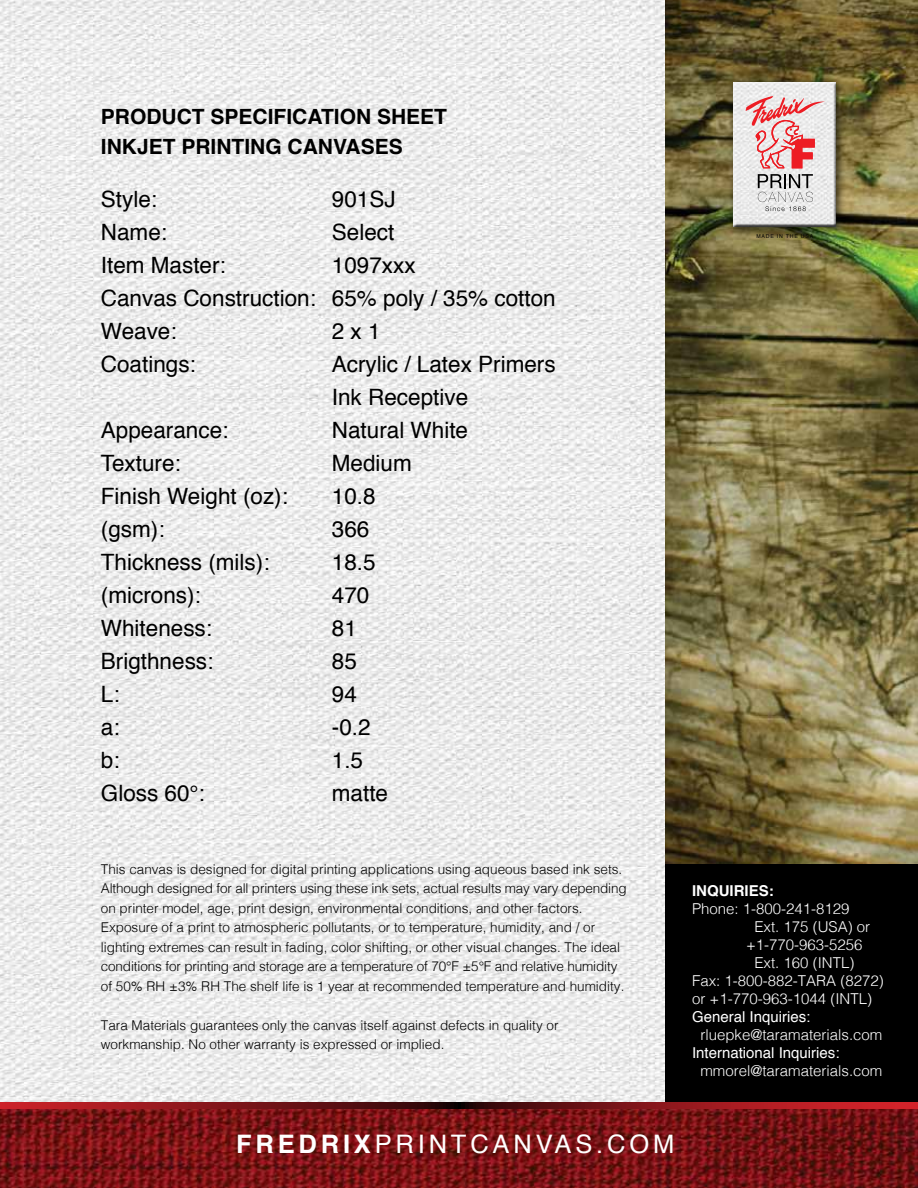
<style>
.page{position:relative;width:918px;height:1188px;background:#fff}
.page>*{position:absolute;margin:0;border:0;box-sizing:border-box;transform-origin:0 0}
.t1{font:25.5px "Helvetica";letter-spacing:.15em;color:#fff}
.t2{font:22.5px/33px "Helvetica";color:#000}
.t3{font:700 21px/30px "Helvetica";color:#000}
.t4{font:300 15px "Helvetica";color:#fff}
.t5{font:15px "Helvetica";color:#fff}
.t6{font:700 15px "Helvetica";color:#fff}
.t7{font:300 13.5px/19.5px "Helvetica";color:#000}
.t8{font:5.25px "Helvetica";letter-spacing:.15em;color:#000}
.s1{font-weight:700}
</style>
<div class="page">
<img style="left:0;top:0;width:666px;height:1102px">
<img style="left:666px;top:0;width:252px;height:864px">
<div style="left:666px;top:864px;width:252px;height:245px;background:#000"></div>
<img style="left:0;top:1109px;width:918px;height:79px">
<svg style="left:0;top:1102px;width:918px;height:7px;background:#84151a"></svg>
<div style="left:728px;top:76px;width:118px;height:161px;background:#000;opacity:.65"></div>
<div style="left:732px;top:82px;width:105px;height:145px;background:#000;opacity:.75"></div>
<svg style="left:746px;top:96px;width:79px;height:72px"></svg>
<svg style="left:758px;top:174px;width:55px;height:37px"></svg>
<h3 class="t3" style="left:101px;top:102px;width:348px">PRODUCT SPECIFICATION SHEET<br>INKJET PRINTING CANVASES</h3>
<h2 class="t2" style="left:101px;top:183px;width:58px">Style:</h2>
<h2 class="t2" style="left:332px;top:183px;width:65px">901SJ</h2>
<h2 class="t2" style="left:101px;top:216px;width:68px">Name:</h2>
<h2 class="t2" style="left:332px;top:216px;width:64px">Select</h2>
<h2 class="t2" style="left:101px;top:249px;width:127px">Item Master:</h2>
<h2 class="t2" style="left:101px;top:249px;width:456px;text-indent:231px">1097xxx<br>Canvas Construction: 65% poly / 35% cotton<br>Weave:</h2>
<h2 class="t2" style="left:332px;top:315px;width:50px">2 x 1</h2>
<h2 class="t2" style="left:101px;top:348px;width:97px">Coatings:</h2>
<h2 class="t2" style="left:332px;top:348px;width:225px">Acrylic / Latex Primers<br>Ink Receptive</h2>
<h2 class="t2" style="left:101px;top:414px;width:129px">Appearance:</h2>
<h2 class="t2" style="left:332px;top:414px;width:138px">Natural White</h2>
<h2 class="t2" style="left:101px;top:447px;width:82px">Texture:</h2>
<h2 class="t2" style="left:332px;top:447px;width:82px">Medium</h2>
<h2 class="t2" style="left:101px;top:480px;width:189px">Finish Weight (oz):</h2>
<h2 class="t2" style="left:332px;top:480px;width:45px">10.8</h2>
<h2 class="t2" style="left:101px;top:513px;width:65px">(gsm):</h2>
<h2 class="t2" style="left:332px;top:513px;width:39px">366</h2>
<h2 class="t2" style="left:101px;top:546px;width:170px">Thickness (mils):</h2>
<h2 class="t2" style="left:332px;top:546px;width:45px">18.5</h2>
<h2 class="t2" style="left:101px;top:579px;width:101px">(microns):</h2>
<h2 class="t2" style="left:332px;top:579px;width:39px">470</h2>
<h2 class="t2" style="left:101px;top:612px;width:113px">Whiteness:</h2>
<h2 class="t2" style="left:332px;top:612px;width:27px">81</h2>
<h2 class="t2" style="left:101px;top:645px;width:114px">Brigthness:</h2>
<h2 class="t2" style="left:332px;top:645px;width:27px">85</h2>
<h2 class="t2" style="left:101px;top:678px;width:20px">L:</h2>
<h2 class="t2" style="left:332px;top:678px;width:27px">94</h2>
<h2 class="t2" style="left:101px;top:711px;width:20px">a:</h2>
<h2 class="t2" style="left:332px;top:711px;width:40px">-0.2</h2>
<h2 class="t2" style="left:101px;top:744px;width:20px">b:</h2>
<h2 class="t2" style="left:332px;top:744px;width:33px">1.5</h2>
<h2 class="t2" style="left:101px;top:777px;width:106px">Gloss 60°:</h2>
<h2 class="t2" style="left:332px;top:777px;width:58px">matte</h2>
<p class="t8" style="left:756px;top:232px;width:59px">MADE IN THE USA</p>
<p class="t7" style="left:101px;top:858px;width:527px">This canvas is designed for digital printing applications using aqueous based ink sets.<br>Although designed for all printers using these ink sets, actual results may vary depending on printer model, age, print design, environmental conditions, and other factors.<br>Exposure of a print to atmospheric pollutants, or to temperature, humidity, and / or lighting extremes can result in fading, color shifting, or other visual changes. The ideal conditions for printing and storage are a temperature of 70°F ±5°F and relative humidity of 50% RH ±3% RH The shelf life is 1 year at recommended temperature and humidity.</p>
<p class="t7" style="left:101px;top:1014px;width:459px">Tara Materials guarantees only the canvas itself against defects in quality or workmanship. No other warranty is expressed or implied.</p>
<p class="t6" style="left:692px;top:879px;width:83px">INQUIRIES:</p>
<p class="t4" style="left:692px;top:896px;width:159px">Phone: 1-800-241-8129</p>
<p class="t4" style="left:754px;top:914px;width:117px">Ext. 175 (USA) or</p>
<p class="t4" style="left:746px;top:932px;width:118px">+1-770-963-5256</p>
<p class="t4" style="left:754px;top:950px;width:102px">Ext. 160 (INTL)</p>
<p class="t4" style="left:692px;top:968px;width:193px">Fax: 1-800-882-TARA (8272)</p>
<p class="t4" style="left:692px;top:986px;width:181px">or +1-770-963-1044 (INTL)</p>
<p class="t5" style="left:692px;top:1006px;width:120px">General Inquiries:</p>
<p class="t4" style="left:700px;top:1022px;width:184px">rluepke@taramaterials.com</p>
<p class="t5" style="left:692px;top:1042px;width:149px">International Inquiries:</p>
<p class="t4" style="left:700px;top:1058px;width:184px">mmorel@taramaterials.com</p>
<h1 class="t1" style="left:236px;top:1125px;width:440px"><span class="s1">FREDRIX</span>PRINTCANVAS.COM</h1>
</div>
